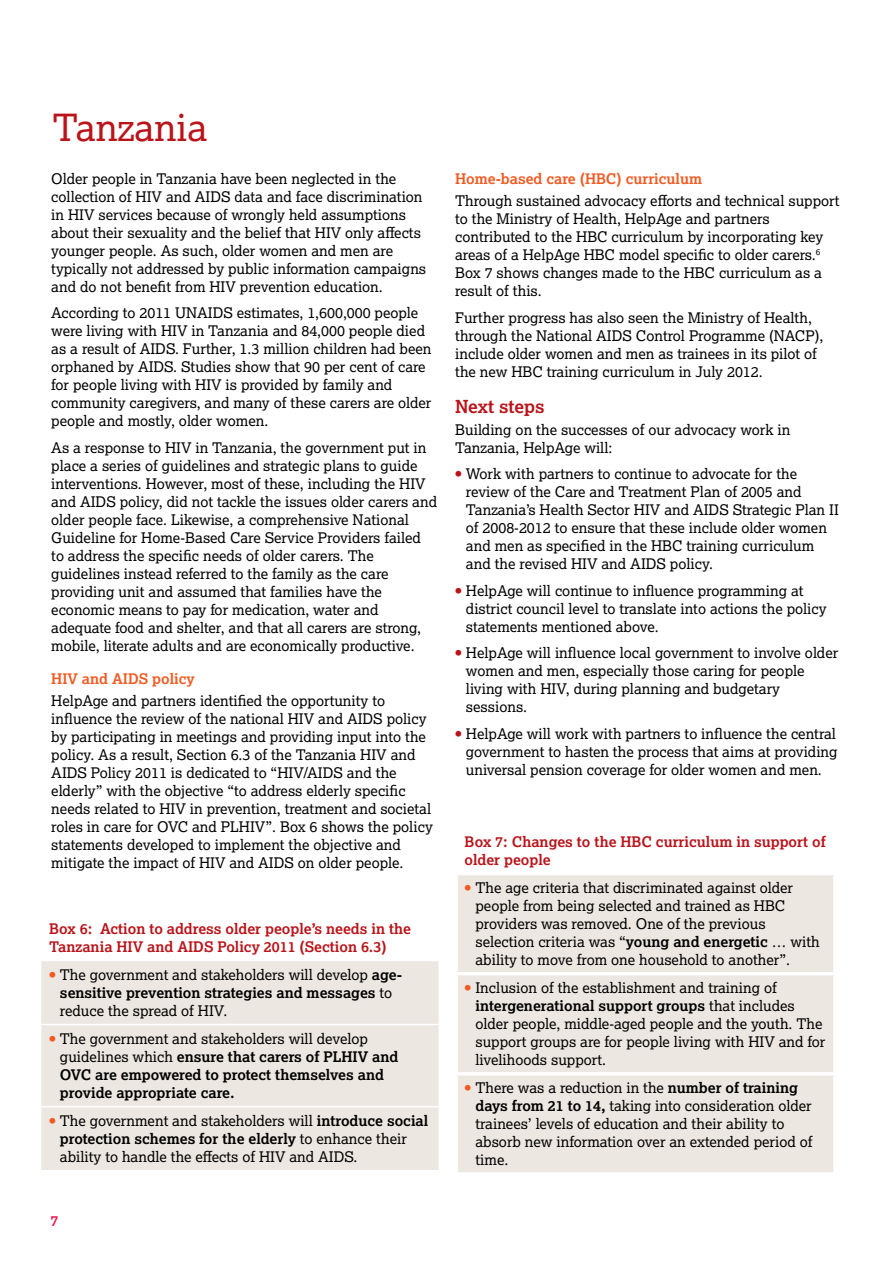
<style>
.page{position:relative;width:893px;height:1263px;background:#fff}
.page>*{position:absolute;margin:0;border:0;box-sizing:border-box;transform-origin:0 0}
.t1{font:37.5px "Lexia";color:#ba141a}
.t2{font:700 18px "Lexia";color:#ba141a}
.t3{font:14.7px/18px "Lexia";color:#000}
.t4{font:700 14.7px/18px "Lexia";color:#000}
.t5{font:700 14.7px/18px "Lexia";color:#ba141a}
.t6{font:700 14.7px "Lexia";color:#f15a22}
.t7{font:700 14.7px "Lexia";color:#ed1651}
.s1{font-family:"Lexia X Bold";color:#f15a22}
.s2{font-weight:700}
.s3{font-family:"Lexia X Bold";font-weight:400;color:#f15a22}
.s4{font-weight:400}
.s5{font-family:"Lexia X Bold";color:#ba141a}
</style>
<div class="page">
<div style="left:41px;top:961px;width:398px;height:209px;background:#ece7e1"></div>
<hr style="left:40px;top:1024px;width:400px;height:1px;background:#fff">
<hr style="left:40px;top:1106px;width:400px;height:1px;background:#fff">
<div style="left:458px;top:875px;width:375px;height:297px;background:#ece7e1"></div>
<hr style="left:454px;top:972px;width:383px;height:3px;background:#fff">
<hr style="left:454px;top:1072px;width:383px;height:3px;background:#fff">
<h1 class="t1" style="left:53px;top:104px;width:156px">Tanzania</h1>
<p class="t3" style="left:51px;top:169px;width:376px">Older people in Tanzania have been neglected in the collection of HIV and AIDS data and face discrimination in HIV services because of wrongly held assumptions about their sexuality and the belief that HIV only affects younger people. As such, older women and men are typically not addressed by public information campaigns and do not benefit from HIV prevention education.</p>
<p class="t3" style="left:51px;top:304px;width:382px">According to 2011 UNAIDS estimates, 1,600,000 people were living with HIV in Tanzania and 84,000 people died as a result of AIDS. Further, 1.3 million children had been orphaned by AIDS. Studies show that 90 per cent of care for people living with HIV is provided by family and community caregivers, and many of these carers are older people and mostly, older women.</p>
<p class="t3" style="left:51px;top:438px;width:387px">As a response to HIV in Tanzania, the government put in place a series of guidelines and strategic plans to guide interventions. However, most of these, including the HIV and AIDS policy, did not tackle the issues older carers and older people face. Likewise, a comprehensive National Guideline for Home-Based Care Service Providers failed to address the specific needs of older carers. The guidelines instead referred to the family as the care providing unit and assumed that families have the economic means to pay for medication, water and adequate food and shelter, and that all carers are strong, mobile, literate adults and are economically productive.</p>
<p class="t6" style="left:51px;top:669px;width:145px">HIV and AIDS policy</p>
<p class="t3" style="left:51px;top:691px;width:383px">HelpAge and partners identified the opportunity to influence the review of the national HIV and AIDS policy by participating in meetings and providing input into the policy. As a result, Section 6.3 of the Tanzania HIV and AIDS Policy 2011 is dedicated to “HIV/AIDS and the elderly” with the objective “to address elderly specific needs related to HIV in prevention, treatment and societal roles in care for OVC and PLHIV”. Box 6 shows the policy statements developed to implement the objective and mitigate the impact of HIV and AIDS on older people.</p>
<p class="t5" style="left:49px;top:919px;width:364px">Box 6: Action to address older people’s needs in the<br>Tanzania HIV and AIDS Policy 2011 (Section 6.3)</p>
<p class="t3" style="left:60px;top:965px;width:344px;text-indent:-11px"><span class="s1">•</span> The government and stakeholders will develop <span class="s2">age&shy;sensitive prevention strategies and messages</span> to reduce the spread of HIV.</p>
<p class="t4" style="left:60px;top:1029px;width:340px;text-indent:-11px"><span class="s3">•</span> <span class="s4">The government and stakeholders will develop guidelines which</span> ensure that carers of PLHIV and OVC are empowered to protect themselves and provide appropriate care.</p>
<p class="t3" style="left:60px;top:1111px;width:370px;text-indent:-11px"><span class="s1">•</span> The government and stakeholders will <span class="s2">introduce social protection schemes for the elderly</span> to enhance their ability to handle the effects of HIV and AIDS.</p>
<p class="t6" style="left:455px;top:169px;width:249px">Home-based care (HBC) curriculum</p>
<p class="t3" style="left:455px;top:191px;width:386px">Through sustained advocacy efforts and technical support to the Ministry of Health, HelpAge and partners contributed to the HBC curriculum by incorporating key areas of a HelpAge HBC model specific to older carers.<sup>6<br></sup>Box 7 shows changes made to the HBC curriculum as a result of this.</p>
<p class="t3" style="left:455px;top:308px;width:370px">Further progress has also seen the Ministry of Health, through the National AIDS Control Programme (NACP), include older women and men as trainees in its pilot of the new HBC training curriculum in July 2012.</p>
<p class="t2" style="left:455px;top:395px;width:91px">Next steps</p>
<p class="t3" style="left:455px;top:420px;width:337px">Building on the successes of our advocacy work in<br>Tanzania, HelpAge will:</p>
<p class="t3" style="left:466px;top:465px;width:374px;text-indent:-11px"><span class="s5">•</span> Work with partners to continue to advocate for the review of the Care and Treatment Plan of 2005 and Tanzania’s Health Sector HIV and AIDS Strategic Plan II of 2008-2012 to ensure that these include older women and men as specified in the HBC training curriculum and the revised HIV and AIDS policy.</p>
<p class="t3" style="left:466px;top:581px;width:362px;text-indent:-11px"><span class="s5">•</span> HelpAge will continue to influence programming at district council level to translate into actions the policy statements mentioned above.</p>
<p class="t3" style="left:466px;top:644px;width:374px;text-indent:-11px"><span class="s5">•</span> HelpAge will influence local government to involve older women and men, especially those caring for people living with HIV, during planning and budgetary sessions.</p>
<p class="t3" style="left:466px;top:724px;width:373px;text-align:justify;text-indent:-11px"><span class="s5">•</span> HelpAge will work with partners to influence the central government to hasten the process that aims at providing universal pension coverage for older women and men.</p>
<p class="t5" style="left:465px;top:832px;width:363px">Box 7: Changes to the HBC curriculum in support of older people</p>
<p class="t3" style="left:475px;top:878px;width:346px;text-indent:-11px"><span class="s1">•</span> The age criteria that discriminated against older people from being selected and trained as HBC providers was removed. One of the previous selection criteria was “<span class="s2">young and energetic</span> … with ability to move from one household to another”.</p>
<p class="t3" style="left:475px;top:978px;width:352px;text-indent:-11px"><span class="s1">•</span> Inclusion of the establishment and training of <span class="s2">intergenerational support groups</span> that includes older people, middle-aged people and the youth. The support groups are for people living with HIV and for livelihoods support.</p>
<p class="t3" style="left:475px;top:1079px;width:338px;text-indent:-11px"><span class="s1">•</span> There was a reduction in the <span class="s2">number of training days from 21 to 14,</span> taking into consideration older trainees’ levels of education and their ability to absorb new information over an extended period of time.</p>
<p class="t7" style="left:51px;top:1211px;width:9px">7</p>
</div>
